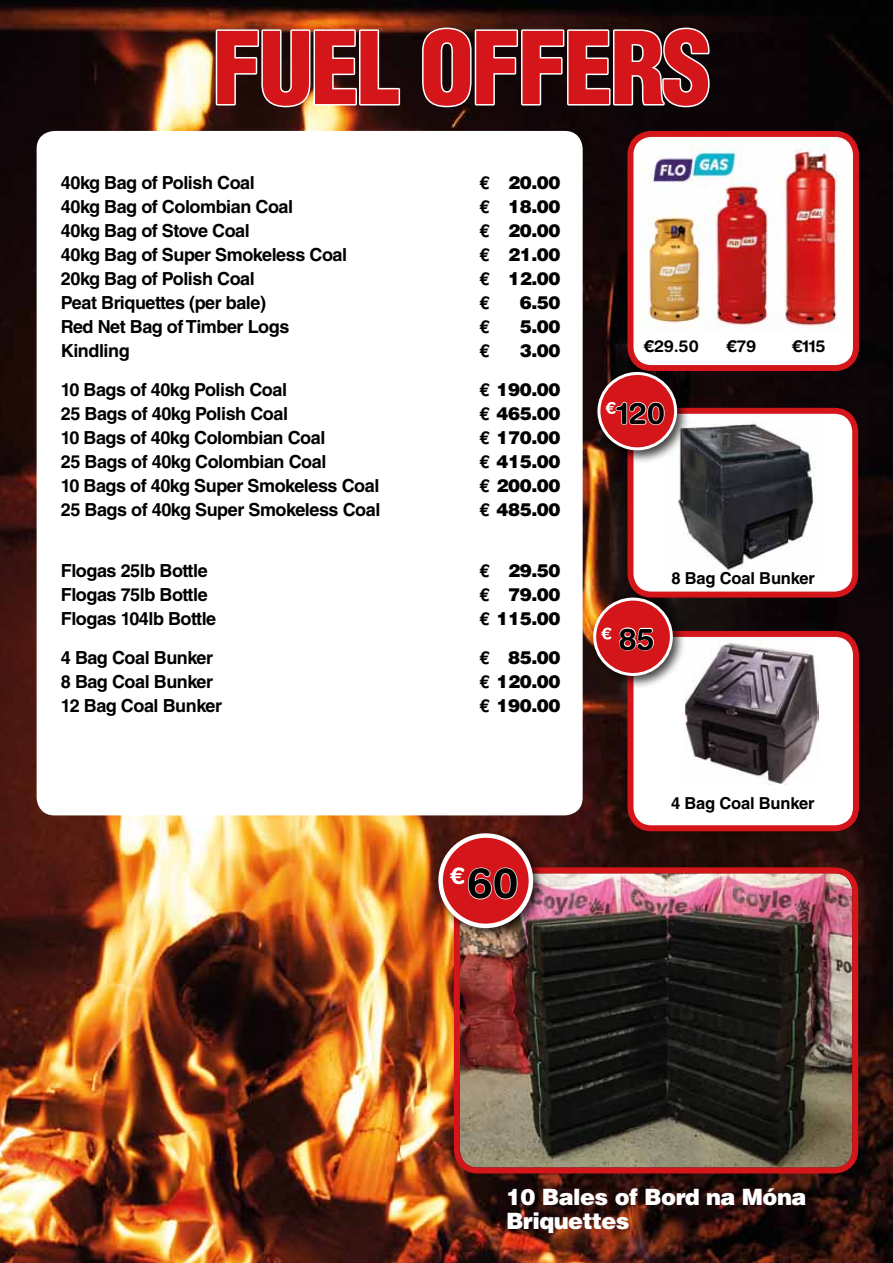
<style>
.page{position:relative;width:893px;height:1263px;background:#fff}
.page>*{position:absolute;margin:0;border:0;box-sizing:border-box;transform-origin:0 0}
.t1{font:900 condensed 97.5px "Helvetica LT Std";letter-spacing:-.025em;color:#d4151a}
.t2{font:700 42px "Helvetica Rounded LT Std";color:#000}
.t3{font:700 30px "Helvetica Rounded LT Std";color:#000}
.t4{font:900 22.5px/24px "Helvetica LT Std";letter-spacing:-.025em;color:#fff}
.t5{font:700 18px "Helvetica LT Std";letter-spacing:-.025em;color:#000}
.t6{font:900 18px "Helvetica LT Std";letter-spacing:-.025em;color:#000}
.t7{font:700 16.5px "Helvetica LT Std";letter-spacing:-.01em;color:#000}
.t8{font:700 16.5px "Helvetica Rounded LT Std";color:#000}
.s1{font-weight:700}
</style>
<div class="page">
<img style="left:0;top:0;width:893px;height:1263px">
<svg style="left:214px;top:28px;width:188px;height:81px"></svg>
<svg style="left:421px;top:26px;width:290px;height:83px"></svg>
<div style="left:37px;top:131px;width:546px;height:684px;background:#fff;border-radius:18px"></div>
<img style="left:461px;top:874px;width:390px;height:292px">
<div style="left:454px;top:867px;width:404px;height:306px;border:6px solid #d4151a;border-radius:21px"></div>
<div style="left:630px;top:634px;width:226px;height:194px;background:#fff;border-radius:21px"></div>
<img style="left:685px;top:640px;width:134px;height:145px">
<div style="left:627px;top:631px;width:232px;height:200px;border:6px solid #d4151a;border-radius:21px"></div>
<div style="left:630px;top:411px;width:225px;height:184px;background:#fff;border-radius:21px"></div>
<img style="left:678px;top:422px;width:136px;height:155px">
<div style="left:627px;top:408px;width:231px;height:190px;border:6px solid #d4151a;border-radius:21px"></div>
<div style="left:630px;top:134px;width:226px;height:234px;background:#fff;border-radius:21px"></div>
<img style="left:639px;top:140px;width:209px;height:190px">
<div style="left:627px;top:131px;width:232px;height:240px;border:6px solid #d4151a;border-radius:21px"></div>
<div style="left:434px;top:828px;width:112px;height:113px;background:#000;opacity:.75"></div>
<div style="left:441px;top:835px;width:90px;height:91px;background:#d4151a;border-radius:50%"></div>
<div style="left:438px;top:833px;width:95px;height:95px;border:4px solid #fff;border-radius:50%"></div>
<div style="left:592px;top:368px;width:98px;height:96px;background:#000;opacity:.75"></div>
<div style="left:599px;top:373px;width:77px;height:76px;background:#d4151a;border-radius:50%"></div>
<div style="left:597px;top:372px;width:80px;height:78px;border:3px solid #fff;border-radius:50%"></div>
<div style="left:588px;top:593px;width:98px;height:96px;background:#000;opacity:.75"></div>
<div style="left:595px;top:599px;width:76px;height:75px;background:#d4151a;border-radius:50%"></div>
<div style="left:593px;top:598px;width:80px;height:78px;border:3px solid #fff;border-radius:50%"></div>
<svg style="left:619px;top:627px;width:35px;height:24px"></svg>
<svg style="left:605px;top:401px;width:60px;height:25px"></svg>
<svg style="left:601px;top:627px;width:10px;height:12px"></svg>
<svg style="left:450px;top:867px;width:68px;height:33px"></svg>
<h1 class="t1" style="left:212px;top:7px;width:500px">FUEL OFFERS</h1>
<p class="t5" style="left:61px;top:172px;width:195px">40kg Bag of Polish Coal</p>
<p class="t6" style="left:479px;top:171px;width:83px"><span class="s1">€</span> 20.00</p>
<p class="t5" style="left:61px;top:196px;width:234px">40kg Bag of Colombian Coal</p>
<p class="t6" style="left:479px;top:195px;width:82px"><span class="s1">€</span> 18.00</p>
<p class="t5" style="left:61px;top:220px;width:190px">40kg Bag of Stove Coal</p>
<p class="t6" style="left:479px;top:219px;width:82px"><span class="s1">€</span> 20.00</p>
<p class="t5" style="left:61px;top:244px;width:288px">40kg Bag of Super Smokeless Coal</p>
<p class="t6" style="left:479px;top:243px;width:82px"><span class="s1">€</span> 21.00</p>
<p class="t5" style="left:61px;top:268px;width:195px">20kg Bag of Polish Coal</p>
<p class="t6" style="left:479px;top:267px;width:82px"><span class="s1">€</span> 12.00</p>
<p class="t5" style="left:61px;top:292px;width:207px">Peat Briquettes (per bale)</p>
<p class="t5" style="left:479px;top:292px;width:12px">€</p>
<p class="t6" style="left:520px;top:291px;width:42px">6.50</p>
<p class="t5" style="left:61px;top:316px;width:230px">Red Net Bag of Timber Logs</p>
<p class="t5" style="left:479px;top:316px;width:12px">€</p>
<p class="t6" style="left:520px;top:315px;width:42px">5.00</p>
<p class="t5" style="left:61px;top:340px;width:70px">Kindling</p>
<p class="t5" style="left:479px;top:340px;width:12px">€</p>
<p class="t6" style="left:520px;top:339px;width:42px">3.00</p>
<p class="t5" style="left:61px;top:379px;width:228px">10 Bags of 40kg Polish Coal</p>
<p class="t6" style="left:479px;top:378px;width:82px"><span class="s1">€</span> 190.00</p>
<p class="t5" style="left:61px;top:403px;width:229px">25 Bags of 40kg Polish Coal</p>
<p class="t6" style="left:479px;top:402px;width:82px"><span class="s1">€</span> 465.00</p>
<p class="t5" style="left:61px;top:427px;width:266px">10 Bags of 40kg Colombian Coal</p>
<p class="t6" style="left:479px;top:426px;width:82px"><span class="s1">€</span> 170.00</p>
<p class="t5" style="left:61px;top:451px;width:267px">25 Bags of 40kg Colombian Coal</p>
<p class="t6" style="left:479px;top:450px;width:82px"><span class="s1">€</span> 415.00</p>
<p class="t5" style="left:61px;top:475px;width:320px">10 Bags of 40kg Super Smokeless Coal</p>
<p class="t6" style="left:479px;top:474px;width:82px"><span class="s1">€</span> 200.00</p>
<p class="t5" style="left:61px;top:499px;width:321px">25 Bags of 40kg Super Smokeless Coal</p>
<p class="t6" style="left:479px;top:498px;width:82px"><span class="s1">€</span> 485.00</p>
<p class="t5" style="left:61px;top:560px;width:148px">Flogas 25lb Bottle</p>
<p class="t6" style="left:479px;top:559px;width:82px"><span class="s1">€</span> 29.50</p>
<p class="t5" style="left:61px;top:584px;width:148px">Flogas 75lb Bottle</p>
<p class="t6" style="left:479px;top:583px;width:82px"><span class="s1">€</span> 79.00</p>
<p class="t5" style="left:61px;top:608px;width:157px">Flogas 104lb Bottle</p>
<p class="t6" style="left:479px;top:607px;width:82px"><span class="s1">€</span> 115.00</p>
<p class="t5" style="left:61px;top:647px;width:154px">4 Bag Coal Bunker</p>
<p class="t6" style="left:479px;top:646px;width:82px"><span class="s1">€</span> 85.00</p>
<p class="t5" style="left:61px;top:671px;width:154px">8 Bag Coal Bunker</p>
<p class="t6" style="left:479px;top:670px;width:82px"><span class="s1">€</span> 120.00</p>
<p class="t5" style="left:61px;top:695px;width:163px">12 Bag Coal Bunker</p>
<p class="t6" style="left:479px;top:694px;width:82px"><span class="s1">€</span> 190.00</p>
<h2 class="t2" style="left:467px;top:858px;width:53px">60</h2>
<p class="t8" style="left:644px;top:336px;width:56px">€29.50</p>
<p class="t8" style="left:727px;top:336px;width:31px">€79</p>
<p class="t8" style="left:792px;top:336px;width:35px">€115</p>
<h3 class="t3" style="left:617px;top:395px;width:50px">120</h3>
<h3 class="t3" style="left:618px;top:621px;width:38px">85</h3>
<p class="t7" style="left:671px;top:569px;width:145px">8 Bag Coal Bunker</p>
<p class="t7" style="left:671px;top:793px;width:145px">4 Bag Coal Bunker</p>
<p class="t4" style="left:506px;top:1184px;width:302px">10 Bales of Bord na Móna<br>Briquettes</p>
</div>
